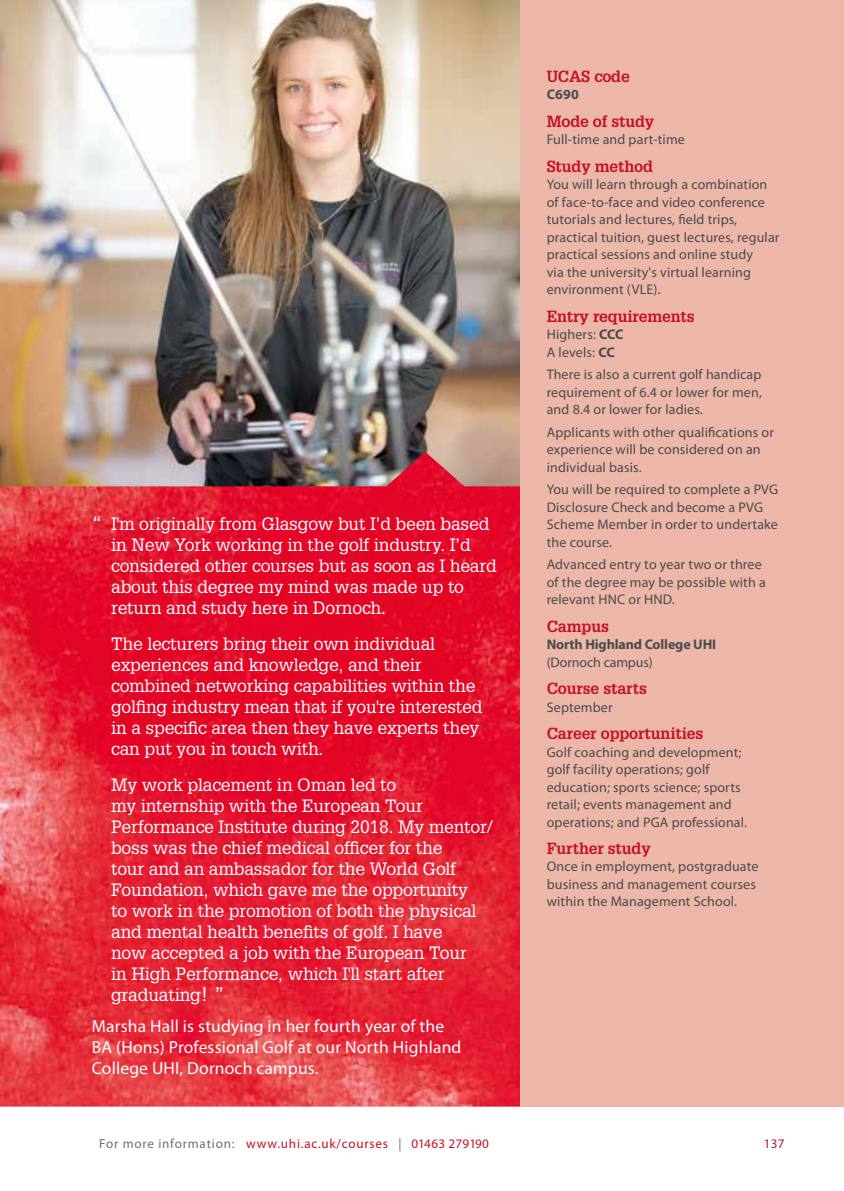
<style>
.page{position:relative;width:844px;height:1191px;background:#fff}
.page>*{position:absolute;margin:0;border:0;box-sizing:border-box;transform-origin:0 0}
.t1{font:17.5px/21px "Glypha";letter-spacing:-.01em;color:#fff}
.t2{font:17.5px/21px "Myriad Pro";letter-spacing:.01em;color:#fff}
.t3{font:700 15.75px "Glypha";letter-spacing:-.01em;color:#c51226}
.t4{font:14px/17.5px "Myriad Pro";letter-spacing:.01em;color:#494b4d}
.t5{font:700 14px "Myriad Pro";letter-spacing:-.01em;color:#494b4d}
.t6{font:14px "Myriad Pro";letter-spacing:-.01em;color:#494b4d}
.t7{font:13.12px "Myriad Pro";letter-spacing:.06em;color:#c51226}
.s1{font-size:19.25px}
.s2{font-weight:700}
.s3{color:#706f6f}
</style>
<div class="page">
<img style="left:0;top:0;width:520px;height:452px">
<img style="left:0;top:452px;width:520px;height:654px">
<div style="left:520px;top:0;width:323px;height:1106px;background:#ecb7a9"></div>
<p class="t1" style="left:111px;top:513px;width:387px;text-indent:-19px"><span class="s1">“</span> I'm originally from Glasgow but I’d been based in New York working in the golf industry. I’d considered other courses but as soon as I heard about this degree my mind was made up to return and study here in Dornoch.</p>
<p class="t1" style="left:111px;top:633px;width:373px">The lecturers bring their own individual experiences and knowledge, and their combined networking capabilities within the golfing industry mean that if you're interested in a specific area then they have experts they can put you in touch with.</p>
<p class="t1" style="left:111px;top:774px;width:383px">My work placement in Oman led to<br>my internship with the European Tour Performance Institute during 2018. My mentor/ boss was the chief medical officer for the<br>tour and an ambassador for the World Golf Foundation, which gave me the opportunity<br>to work in the promotion of both the physical and mental health benefits of golf. I have<br>now accepted a job with the European Tour<br>in High Performance, which I'll start after graduating<span class="s1">! ”</span></p>
<p class="t2" style="left:92px;top:1015px;width:371px">Marsha Hall is studying in her fourth year of the<br>BA (Hons) Professional Golf at our North Highland<br>College UHI, Dornoch campus.</p>
<p class="t3" style="left:546px;top:66px;width:85px">UCAS code</p>
<p class="t5" style="left:546px;top:86px;width:34px">C690</p>
<p class="t3" style="left:546px;top:111px;width:109px">Mode of study</p>
<p class="t4" style="left:546px;top:131px;width:140px">Full-time and part-time</p>
<p class="t3" style="left:546px;top:156px;width:108px">Study method</p>
<p class="t4" style="left:546px;top:176px;width:234px">You will learn through a combination of face-to-face and video conference tutorials and lectures, field trips, practical tuition, guest lectures, regular practical sessions and online study<br>via the university's virtual learning environment (VLE).</p>
<p class="t3" style="left:546px;top:306px;width:149px">Entry requirements</p>
<p class="t4" style="left:546px;top:325px;width:78px">Highers: <span class="s2">CCC<br></span>A levels: <span class="s2">CC</span></p>
<p class="t4" style="left:546px;top:365px;width:216px;text-align:justify">There is also a current golf handicap requirement of 6.4 or lower for men, and 8.4 or lower for ladies.</p>
<p class="t4" style="left:546px;top:423px;width:229px">Applicants with other qualifications or experience will be considered on an individual basis.</p>
<p class="t4" style="left:546px;top:480px;width:233px">You will be required to complete a PVG<br>Disclosure Check and become a PVG<br>Scheme Member in order to undertake the course.</p>
<p class="t4" style="left:546px;top:555px;width:220px">Advanced entry to year two or three of the degree may be possible with a relevant HNC or HND.</p>
<p class="t3" style="left:546px;top:616px;width:64px">Campus</p>
<p class="t5" style="left:546px;top:635px;width:171px">North Highland College UHI</p>
<p class="t6" style="left:546px;top:653px;width:107px">(Dornoch campus)</p>
<p class="t3" style="left:546px;top:678px;width:102px">Course starts</p>
<p class="t4" style="left:546px;top:698px;width:67px">September</p>
<p class="t3" style="left:546px;top:723px;width:158px">Career opportunities</p>
<p class="t4" style="left:546px;top:743px;width:202px">Golf coaching and development; golf facility operations; golf education; sports science; sports retail; events management and operations; and PGA professional.</p>
<p class="t3" style="left:546px;top:838px;width:105px">Further study</p>
<p class="t4" style="left:546px;top:857px;width:213px">Once in employment, postgraduate business and management courses within the Management School.</p>
<p class="t7" style="left:99px;top:1135px;width:391px"><span class="s3">For more information:</span> www.uhi.ac.uk/courses <span class="s3">|</span> 01463 279190</p>
<p class="t7" style="left:763px;top:1135px;width:22px">137</p>
</div>
